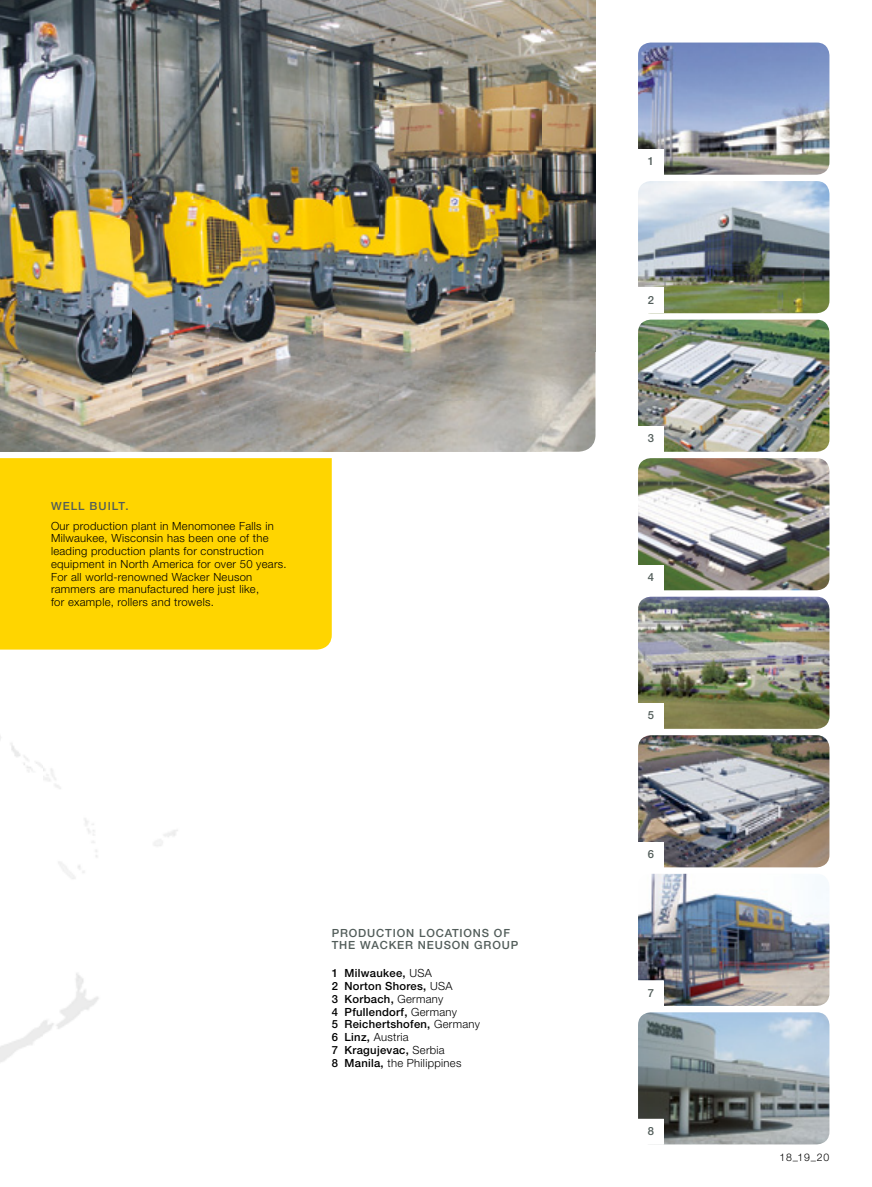
<style>
.page{position:relative;width:872px;height:1187px;background:#fff}
.page>*{position:absolute;margin:0;border:0;box-sizing:border-box;transform-origin:0 0}
.t1{font:300 11.25px/12.8px "Helvetica Neue";letter-spacing:.025em;color:#000}
.t2{font:500 11.25px/12.8px "Helvetica Neue";letter-spacing:.025em;color:#000}
.t3{font:500 11.25px/12.8px "Helvetica Neue";letter-spacing:.075em;color:#525d5a}
.t4{font:300 10.5px "Helvetica Neue";color:#000}
.s1{font-weight:300}
</style>
<div class="page">
<img style="left:0;top:451px;width:43px;height:612px">
<img style="left:43px;top:451px;width:175px;height:583px">
<div style="left:0;top:458px;width:332px;height:191px;background:#ffd500"></div>
<img style="left:0;top:0;width:595px;height:451px">
<img style="left:638px;top:43px;width:191px;height:132px">
<div style="left:638px;top:149px;width:25px;height:26px;background:#fff"></div>
<img style="left:638px;top:596px;width:191px;height:132px">
<div style="left:638px;top:703px;width:25px;height:25px;background:#fff"></div>
<img style="left:638px;top:319px;width:191px;height:133px">
<div style="left:638px;top:426px;width:25px;height:26px;background:#fff"></div>
<img style="left:638px;top:873px;width:191px;height:132px">
<div style="left:638px;top:980px;width:25px;height:25px;background:#fff"></div>
<div style="left:638px;top:980px;width:25px;height:25px;border:1px solid #fff"></div>
<img style="left:638px;top:181px;width:191px;height:132px">
<div style="left:638px;top:288px;width:25px;height:25px;background:#fff"></div>
<img style="left:638px;top:735px;width:191px;height:132px">
<div style="left:638px;top:841px;width:25px;height:26px;background:#fff"></div>
<img style="left:638px;top:458px;width:191px;height:132px">
<div style="left:638px;top:564px;width:25px;height:26px;background:#fff"></div>
<img style="left:638px;top:1012px;width:191px;height:132px">
<div style="left:638px;top:1119px;width:25px;height:25px;background:#fff"></div>
<div style="left:638px;top:1118px;width:25px;height:26px;border:1px solid #fff"></div>
<p class="t3" style="left:51px;top:500px;width:79px">WELL BUILT.</p>
<p class="t1" style="left:51px;top:519px;width:237px">Our production plant in Menomonee Falls in Milwaukee, Wisconsin has been one of the leading production plants for construction equipment in North America for over 50 years.<br>For all world-renowned Wacker Neuson rammers are manufactured here just like,<br>for example, rollers and trowels.</p>
<p class="t3" style="left:332px;top:926px;width:188px">PRODUCTION LOCATIONS OF<br>THE WACKER NEUSON GROUP</p>
<p class="t2" style="left:332px;top:966px;width:150px">1 Milwaukee, <span class="s1">USA<br></span>2 Norton Shores, <span class="s1">USA<br></span>3 Korbach, <span class="s1">Germany<br></span>4 Pfullendorf, <span class="s1">Germany<br></span>5 Reichertshofen, <span class="s1">Germany<br></span>6 Linz, <span class="s1">Austria<br></span>7 Kragujevac, <span class="s1">Serbia<br></span>8 Manila, <span class="s1">the Philippines</span></p>
<p class="t3" style="left:647px;top:154px;width:8px">1</p>
<p class="t3" style="left:647px;top:293px;width:8px">2</p>
<p class="t3" style="left:647px;top:431px;width:8px">3</p>
<p class="t3" style="left:647px;top:570px;width:8px">4</p>
<p class="t3" style="left:647px;top:708px;width:8px">5</p>
<p class="t3" style="left:647px;top:847px;width:8px">6</p>
<p class="t3" style="left:647px;top:986px;width:8px">7</p>
<p class="t3" style="left:647px;top:1124px;width:8px">8</p>
<p class="t4" style="left:779px;top:1150px;width:51px">18_19_20</p>
</div>
